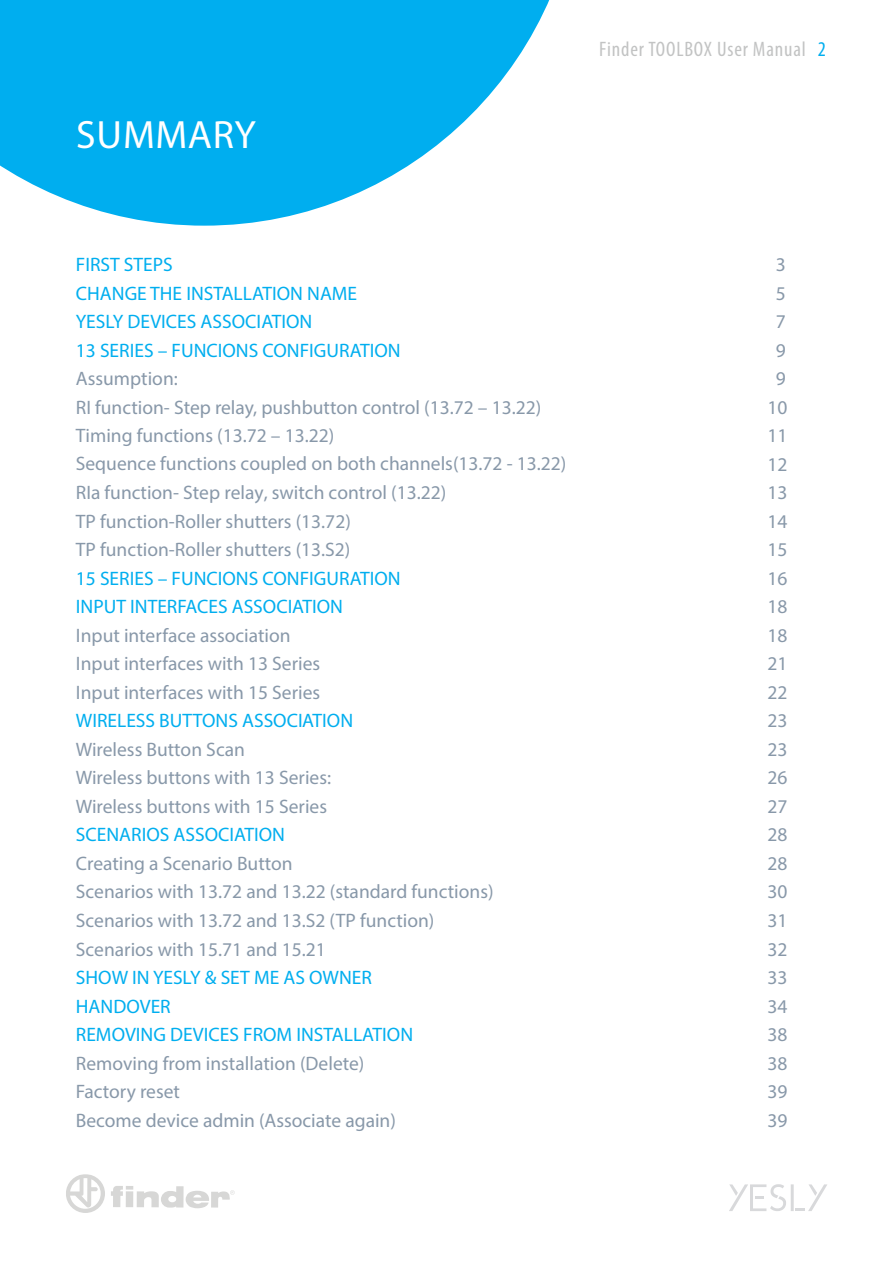
<style>
.page{position:relative;width:893px;height:1263px;background:#fff}
.page>*{position:absolute;margin:0;border:0;box-sizing:border-box;transform-origin:0 0}
.t1{font:39.6px "Myriad Pro";letter-spacing:.02em;color:#fff}
.t2{font:condensed 21px "Myriad Pro";letter-spacing:.04em;color:#c2c3c3}
.t3{font:19.5px/28.5px "Myriad Pro";color:#8898a9}
.t4{font:19.5px/28.5px "Myriad Pro";color:#00aeef}
.s1{color:#00aeef}
</style>
<div class="page">
<svg style="left:66px;top:1174px;width:39px;height:39px"></svg>
<svg style="left:111px;top:1186px;width:124px;height:22px"></svg>
<hr style="left:791px;top:1184px;width:3px;height:27px;background:#b0b1b5">
<svg style="left:729px;top:1184px;width:57px;height:27px"></svg>
<svg style="left:795px;top:1184px;width:32px;height:27px"></svg>
<svg style="left:0;top:0;width:550px;height:226px;fill:#00aeef"></svg>
<h1 class="t1" style="left:76px;top:110px;width:181px">SUMMARY</h1>
<p class="t2" style="left:599px;top:36px;width:228px">Finder TOOLBOX User Manual <span class="s1">2</span></p>
<p class="t4" style="left:76px;top:250px;width:326px">FIRST STEPS<br>CHANGE THE INSTALLATION NAME<br>YESLY DEVICES ASSOCIATION<br>13 SERIES – FUNCIONS CONFIGURATION</p>
<p class="t3" style="left:76px;top:364px;width:492px">Assumption:<br>RI function- Step relay, pushbutton control (13.72 – 13.22)<br>Timing functions (13.72 – 13.22)<br>Sequence functions coupled on both channels(13.72 - 13.22)<br>RIa function- Step relay, switch control (13.22)<br>TP function-Roller shutters (13.72)<br>TP function-Roller shutters (13.S2)</p>
<p class="t4" style="left:76px;top:564px;width:326px">15 SERIES – FUNCIONS CONFIGURATION<br>INPUT INTERFACES ASSOCIATION</p>
<p class="t3" style="left:76px;top:621px;width:246px">Input interface association<br>Input interfaces with 13 Series<br>Input interfaces with 15 Series</p>
<p class="t4" style="left:76px;top:706px;width:279px">WIRELESS BUTTONS ASSOCIATION</p>
<p class="t3" style="left:76px;top:735px;width:257px">Wireless Button Scan<br>Wireless buttons with 13 Series:<br>Wireless buttons with 15 Series</p>
<p class="t4" style="left:76px;top:820px;width:211px">SCENARIOS ASSOCIATION</p>
<p class="t3" style="left:76px;top:849px;width:419px">Creating a Scenario Button<br>Scenarios with 13.72 and 13.22 (standard functions)<br>Scenarios with 13.72 and 13.S2 (TP function)<br>Scenarios with 15.71 and 15.21</p>
<p class="t4" style="left:76px;top:963px;width:339px">SHOW IN YESLY &amp; SET ME AS OWNER<br>HANDOVER<br>REMOVING DEVICES FROM INSTALLATION</p>
<p class="t3" style="left:76px;top:1048px;width:322px">Removing from installation (Delete)<br>Factory reset<br>Become device admin (Associate again)</p>
<p class="t3" style="left:767px;top:250px;width:22px;text-align:center">3<br>5<br>7<br>9<br>9<br>10<br>11<br>12<br>13<br>14<br>15<br>16<br>18<br>18<br>21<br>22<br>23<br>23<br>26<br>27<br>28<br>28<br>30<br>31<br>32<br>33<br>34<br>38<br>38<br>39<br>39</p>
</div>
